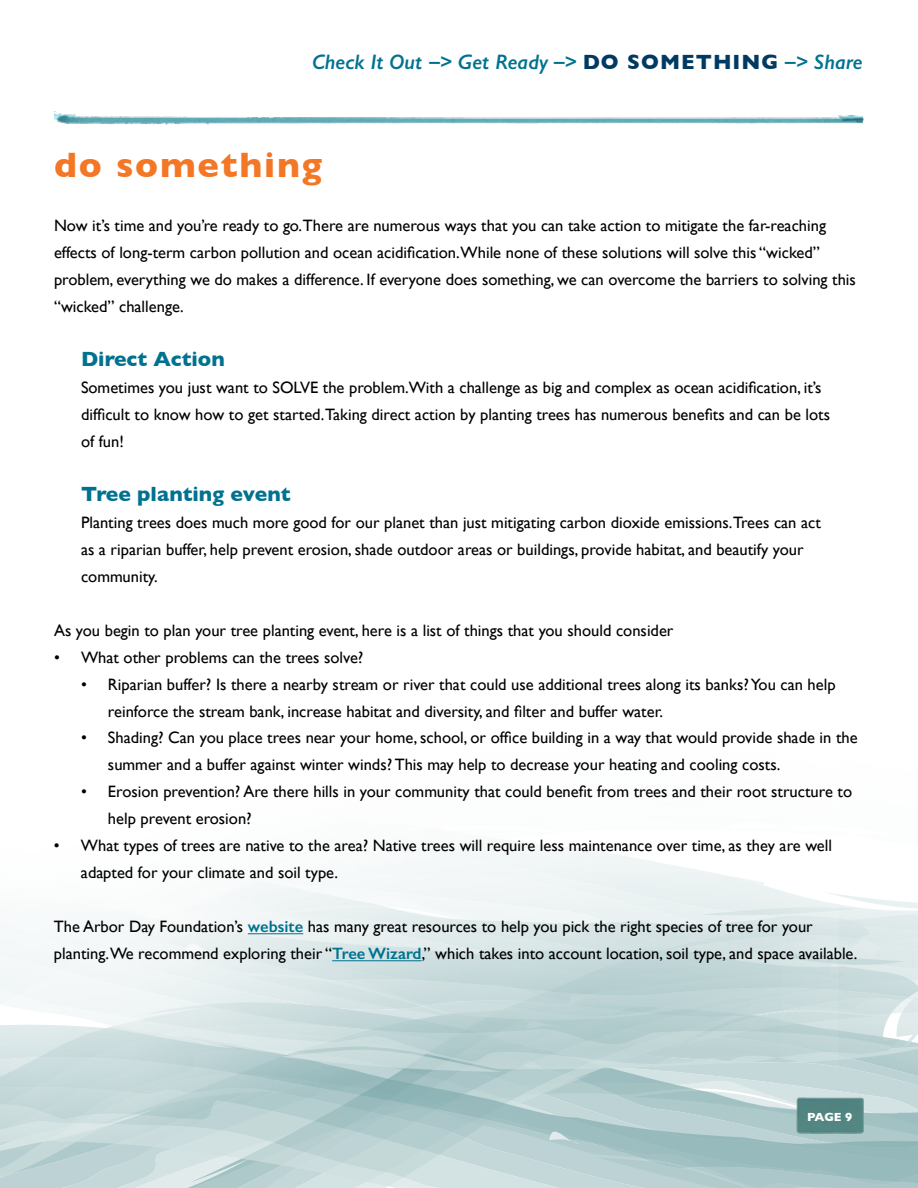
<style>
.page{position:relative;width:918px;height:1188px;background:#fff}
.page>*{position:absolute;margin:0;border:0;box-sizing:border-box;transform-origin:0 0}
.t1{font:700 36px "Gill Sans";letter-spacing:.05em;color:#f47725}
.t2{font:italic 600 21px "Gill Sans";color:#00728f}
.t3{font:700 21px "Gill Sans";color:#00728f}
.t4{font:16.5px/27px "Gill Sans";color:#000}
.t5{font:700 12px "Gill Sans";color:#fff}
.s1{font-weight:700;font-style:normal;color:#003a63}
.s2{font-weight:600;color:#00728f}
</style>
<div class="page">
<svg style="left:0;top:1143px;width:918px;height:45px;background:#b9d0d2"></svg>
<svg style="left:0;top:1132px;width:918px;height:11px;background:#b8cfd1"></svg>
<svg style="left:0;top:1005px;width:918px;height:127px;background:#bfd4d6"></svg>
<svg style="left:0;top:844px;width:918px;height:161px"></svg>
<img style="left:796px;top:1096px;width:68px;height:41px">
<hr style="left:248px;top:933px;width:55px;height:1px;background:#00728f">
<hr style="left:332px;top:960px;width:90px;height:1px;background:#00728f">
<img style="left:54px;top:111px;width:810px;height:14px">
<p class="t2" style="left:312px;top:49px;width:552px">Check It Out –&gt; Get Ready –&gt; <span class="s1">DO SOMETHING</span> –&gt; Share</p>
<h1 class="t1" style="left:54px;top:136px;width:269px">do something</h1>
<p class="t4" style="left:54px;top:211px;width:803px">Now it’s time and you’re ready to go.There are numerous ways that you can take action to mitigate the far-reaching effects of long-term carbon pollution and ocean acidification.While none of these solutions will solve this “wicked” problem, everything we do makes a difference. If everyone does something, we can overcome the barriers to solving this “wicked” challenge.</p>
<p class="t3" style="left:81px;top:342px;width:145px">Direct Action</p>
<p class="t4" style="left:81px;top:373px;width:751px">Sometimes you just want to SOLVE the problem.With a challenge as big and complex as ocean acidification, it’s difficult to know how to get started.Taking direct action by planting trees has numerous benefits and can be lots of fun!</p>
<p class="t3" style="left:81px;top:477px;width:211px">Tree planting event</p>
<p class="t4" style="left:81px;top:508px;width:741px">Planting trees does much more good for our planet than just mitigating carbon dioxide emissions.Trees can act as a riparian buffer, help prevent erosion, shade outdoor areas or buildings, provide habitat, and beautify your community.</p>
<p class="t4" style="left:54px;top:616px;width:621px">As you begin to plan your tree planting event, here is a list of things that you should consider</p>
<p class="t4" style="left:54px;top:643px;width:311px">• What other problems can the trees solve?</p>
<p class="t4" style="left:108px;top:670px;width:729px;text-indent:-27px">• Riparian buffer? Is there a nearby stream or river that could use additional trees along its banks? You can help reinforce the stream bank, increase habitat and diversity, and filter and buffer water.</p>
<p class="t4" style="left:108px;top:724px;width:751px;text-indent:-27px">• Shading? Can you place trees near your home, school, or office building in a way that would provide shade in the summer and a buffer against winter winds? This may help to decrease your heating and cooling costs.</p>
<p class="t4" style="left:108px;top:778px;width:746px;text-indent:-27px">• Erosion prevention? Are there hills in your community that could benefit from trees and their root structure to help prevent erosion?</p>
<p class="t4" style="left:81px;top:832px;width:753px;text-indent:-27px">• What types of trees are native to the area? Native trees will require less maintenance over time, as they are well adapted for your climate and soil type.</p>
<p class="t4" style="left:54px;top:913px;width:805px">The Arbor Day Foundation’s <span class="s2">website</span> has many great resources to help you pick the right species of tree for your planting.We recommend exploring their “<span class="s2">Tree Wizard</span>,” which takes into account location, soil type, and space available.</p>
<p class="t5" style="left:807px;top:1107px;width:47px">PAGE 9</p>
</div>
